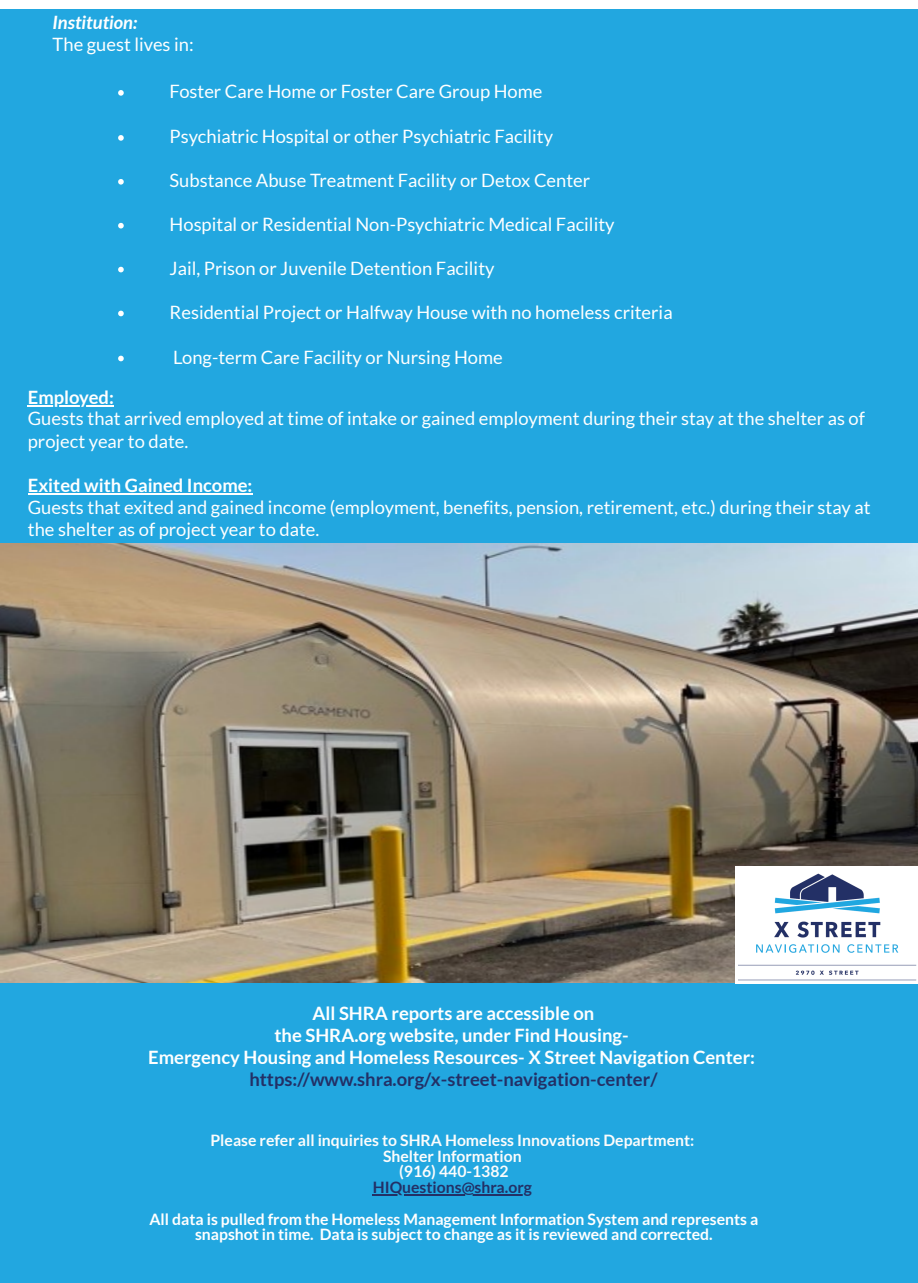
<style>
.page{position:relative;width:918px;height:1283px;background:#fff}
.page>*{position:absolute;margin:0;border:0;box-sizing:border-box;transform-origin:0 0}
.t1{font:700 18.45px "Lato";color:#fff}
.t2{font:700 18.45px "Lato";color:#233066}
.t3{font:18.3px/22.5px "Lato";color:#fff}
.t4{font:700 18.3px "Lato";color:#fff}
.t5{font:italic 700 18.3px "Lato";color:#fff}
.t6{font:700 15.75px/15.8px "Lato";color:#fff;text-align:center}
.t7{font:700 15.75px "Lato";color:#fcfcfc}
.t8{font:700 15.75px "Lato";color:#233066}
</style>
<div class="page">
<img style="left:0;top:542px;width:918px;height:441px">
<div style="left:0;top:983px;width:918px;height:299px;background:#22a7e0"></div>
<div style="left:0;top:9px;width:918px;height:533px;background:#22a7e0"></div>
<svg style="left:118px;top:90px;width:6px;height:6px"></svg>
<svg style="left:118px;top:135px;width:6px;height:6px"></svg>
<svg style="left:118px;top:179px;width:6px;height:5px"></svg>
<svg style="left:118px;top:223px;width:6px;height:5px"></svg>
<svg style="left:118px;top:267px;width:6px;height:5px"></svg>
<svg style="left:118px;top:310px;width:6px;height:6px"></svg>
<svg style="left:118px;top:356px;width:6px;height:5px"></svg>
<hr style="left:28px;top:405px;width:86px;height:1px;background:#fff">
<hr style="left:28px;top:493px;width:225px;height:1px;background:#fff">
<img style="left:736px;top:866px;width:182px;height:117px">
<hr style="left:373px;top:1194px;width:159px;height:1px;background:#233066">
<p class="t5" style="left:53px;top:11px;width:86px">Institution:</p>
<p class="t3" style="left:53px;top:32px;width:143px">The guest lives in:</p>
<p class="t3" style="left:170px;top:80px;width:374px">Foster Care Home or Foster Care Group Home</p>
<p class="t3" style="left:170px;top:125px;width:385px">Psychiatric Hospital or other Psychiatric Facility</p>
<p class="t3" style="left:170px;top:168px;width:422px">Substance Abuse Treatment Facility or Detox Center</p>
<p class="t3" style="left:170px;top:212px;width:447px">Hospital or Residential Non-Psychiatric Medical Facility</p>
<p class="t3" style="left:170px;top:256px;width:327px">Jail, Prison or Juvenile Detention Facility</p>
<p class="t3" style="left:170px;top:300px;width:505px">Residential Project or Halfway House with no homeless criteria</p>
<p class="t3" style="left:173px;top:345px;width:331px">Long-term Care Facility or Nursing Home</p>
<p class="t4" style="left:28px;top:386px;width:88px">Employed:</p>
<p class="t3" style="left:28px;top:407px;width:839px">Guests that arrived employed at time of intake or gained employment during their stay at the shelter as of project year to date.</p>
<p class="t4" style="left:28px;top:474px;width:226px">Exited with Gained Income:</p>
<p class="t3" style="left:28px;top:496px;width:844px;line-height:21.3px">Guests that exited and gained income (employment, benefits, pension, retirement, etc.) during their stay at the shelter as of project year to date.</p>
<p class="t1" style="left:312px;top:1001px;width:283px">All SHRA reports are accessible on</p>
<p class="t1" style="left:275px;top:1024px;width:356px">the SHRA.org website, under Find Housing-</p>
<p class="t1" style="left:148px;top:1045px;width:608px">Emergency Housing and Homeless Resources- X Street Navigation Center:</p>
<p class="t2" style="left:249px;top:1067px;width:410px">https://www.shra.org/x-street-navigation-center/</p>
<p class="t7" style="left:210px;top:1130px;width:485px">Please refer all inquiries to SHRA Homeless Innovations Department:</p>
<p class="t7" style="left:383px;top:1145px;width:140px">Shelter Information</p>
<p class="t7" style="left:399px;top:1161px;width:111px">(916) 440-1382</p>
<p class="t8" style="left:373px;top:1177px;width:161px">HIQuestions@shra.org</p>
<p class="t6" style="left:149px;top:1210px;width:611px">All data is pulled from the Homeless Management Information System and represents a snapshot in time. Data is subject to change as it is reviewed and corrected.</p>
</div>
